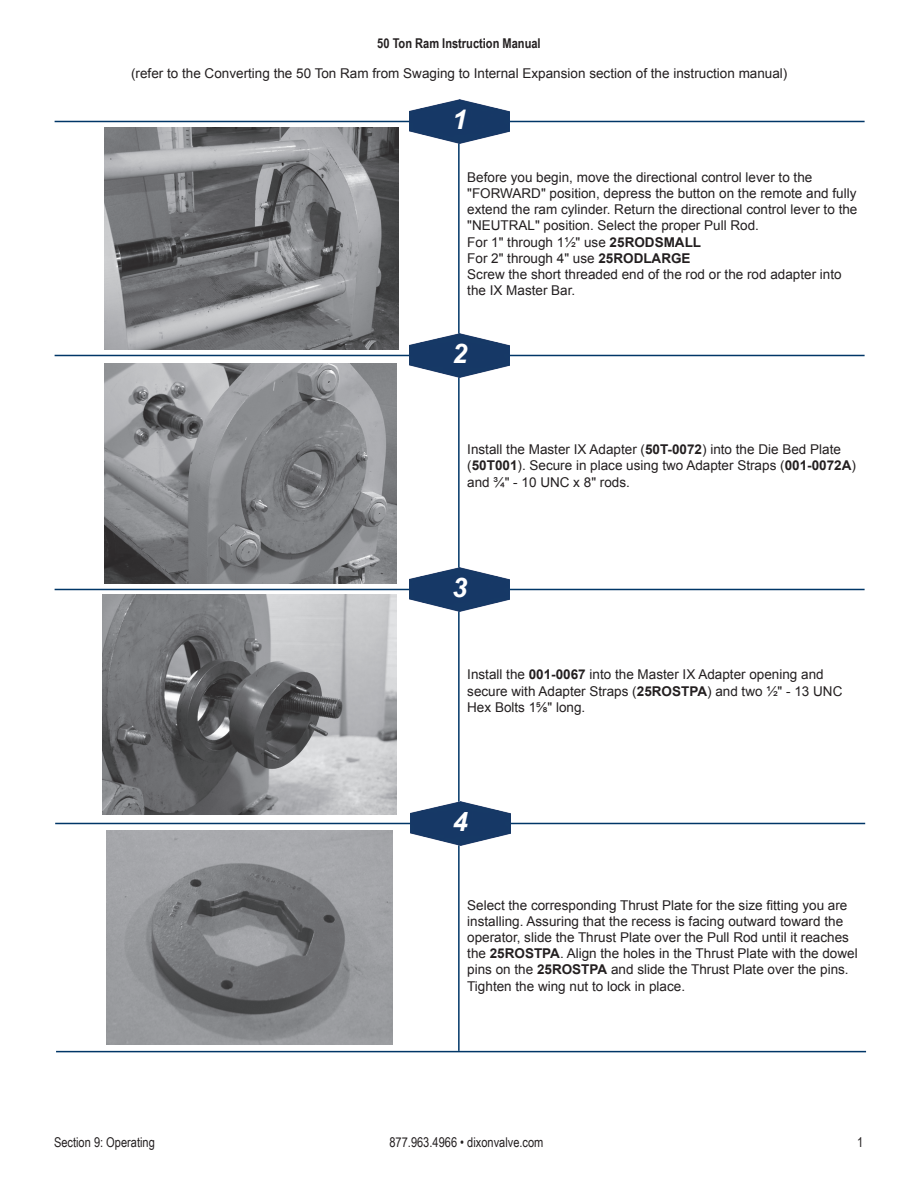
<style>
.page{position:relative;width:918px;height:1188px;background:#fff}
.page>*{position:absolute;margin:0;border:0;box-sizing:border-box;transform-origin:0 0}
.t1{font:italic 700 27px "Arial";color:#fff}
.t2{font:13.5px/16.2px "Arial";color:#231f20}
.t3{font:13.5px "Arial Narrow";color:#231f20}
.t4{font:700 13.5px "Arial Narrow";color:#231f20}
.s1{font-weight:700}
</style>
<div class="page">
<hr style="left:458px;top:121px;width:2px;height:930px;background:#003667">
<hr style="left:55px;top:121px;width:810px;height:1px;background:#003667">
<img style="left:410px;top:99px;width:100px;height:45px">
<hr style="left:55px;top:355px;width:810px;height:1px;background:#003667">
<img style="left:410px;top:333px;width:100px;height:45px">
<hr style="left:55px;top:589px;width:810px;height:1px;background:#003667">
<img style="left:410px;top:567px;width:100px;height:45px">
<hr style="left:55px;top:823px;width:810px;height:1px;background:#003667">
<img style="left:410px;top:801px;width:100px;height:45px">
<hr style="left:56px;top:1051px;width:810px;height:1px;background:#003667">
<img style="left:104px;top:128px;width:295px;height:221px">
<img style="left:103px;top:594px;width:294px;height:220px">
<img style="left:104px;top:364px;width:293px;height:219px">
<img style="left:107px;top:831px;width:286px;height:214px">
<p class="t4" style="left:377px;top:33px;width:165px">50 Ton Ram Instruction Manual</p>
<p class="t2" style="left:131px;top:65px;width:658px">(refer to the Converting the 50 Ton Ram from Swaging to Internal Expansion section of the instruction manual)</p>
<p class="t1" style="left:452px;top:101px;width:17px">1</p>
<p class="t2" style="left:467px;top:169px;width:392px">Before you begin, move the directional control lever to the "FORWARD" position, depress the button on the remote and fully extend the ram cylinder. Return the directional control lever to the "NEUTRAL" position. Select the proper Pull Rod.</p>
<p class="t2" style="left:467px;top:234px;width:235px">For 1" through 1½" use <span class="s1">25RODSMALL<br></span>For 2" through 4" use <span class="s1">25RODLARGE</span></p>
<p class="t2" style="left:467px;top:266px;width:376px">Screw the short threaded end of the rod or the rod adapter into the IX Master Bar.</p>
<p class="t1" style="left:452px;top:335px;width:17px">2</p>
<p class="t2" style="left:467px;top:441px;width:390px">Install the Master IX Adapter (<span class="s1">50T-0072</span>) into the Die Bed Plate (<span class="s1">50T001</span>). Secure in place using two Adapter Straps (<span class="s1">001-0072A</span>) and ¾" - 10 UNC x 8" rods.</p>
<p class="t1" style="left:452px;top:569px;width:17px">3</p>
<p class="t2" style="left:467px;top:667px;width:377px">Install the <span class="s1">001-0067</span> into the Master IX Adapter opening and secure with Adapter Straps (<span class="s1">25ROSTPA</span>) and two ½" - 13 UNC<br>Hex Bolts 1⅝" long.</p>
<p class="t1" style="left:453px;top:803px;width:17px">4</p>
<p class="t2" style="left:467px;top:897px;width:392px">Select the corresponding Thrust Plate for the size fitting you are installing. Assuring that the recess is facing outward toward the operator, slide the Thrust Plate over the Pull Rod until it reaches the <span class="s1">25ROSTPA</span>. Align the holes in the Thrust Plate with the dowel pins on the <span class="s1">25ROSTPA</span> and slide the Thrust Plate over the pins.<br>Tighten the wing nut to lock in place.</p>
<p class="t3" style="left:54px;top:1133px;width:102px">Section 9: Operating</p>
<p class="t3" style="left:389px;top:1133px;width:156px">877.963.4966 • dixonvalve.com</p>
<p class="t3" style="left:857px;top:1133px;width:8px">1</p>
</div>
